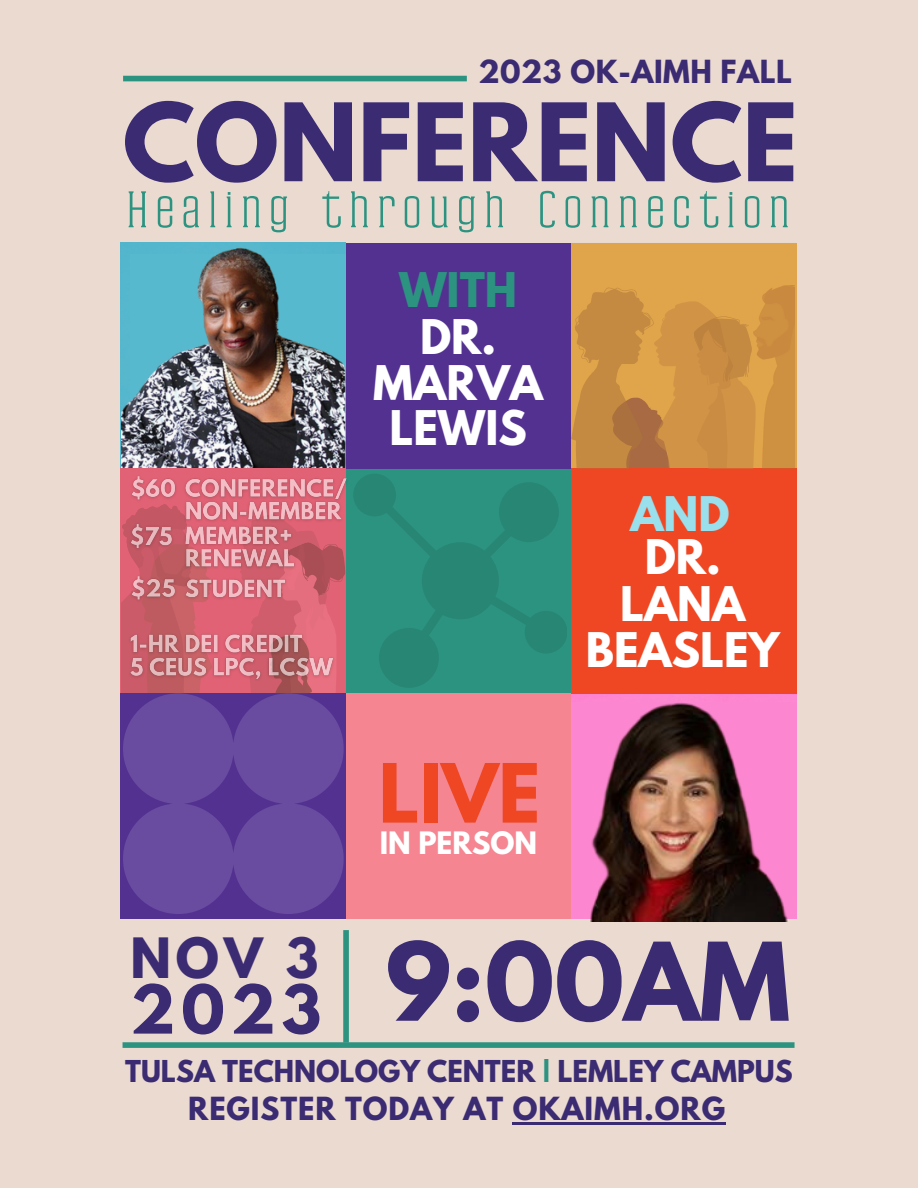
<style>
.page{position:relative;width:918px;height:1188px;background:#eadad0}
.page>*{position:absolute;margin:0;border:0;box-sizing:border-box;transform-origin:0 0}
.t1{font:700 96px "League Spartan";color:#3b2b72}
.t2{font:700 95.7px "League Spartan";color:#3b2b72}
.t3{font:700 72.3px "League Spartan";color:#ef4723}
.t4{font:700 59.7px "League Spartan";color:#3b2b72}
.t5{font:300 52.5px "Cabales";letter-spacing:.15em;color:#2c9381}
.t6{font:700 49.2px "League Spartan";color:#3b2b72}
.t7{font:700 42.3px "League Spartan";color:#fff}
.t8{font:700 42.3px "League Spartan";color:#2c9381}
.t9{font:700 42.3px "League Spartan";color:#99dfec}
.t10{font:700 28.2px "League Spartan";letter-spacing:.03em;color:#3b2b72}
.t11{font:700 27.45px "League Spartan";color:#fff}
.t12{font:700 26.7px "League Spartan";color:#3b2b72}
.s1{color:#2c9381}
</style>
<div class="page">
<div style="left:121px;top:693px;width:225px;height:225px;background:#533191"></div>
<div style="left:346px;top:243px;width:225px;height:225px;background:#533191"></div>
<div style="left:346px;top:693px;width:225px;height:226px;background:#f48591"></div>
<img style="left:122px;top:244px;width:223px;height:27px">
<div style="left:571px;top:243px;width:225px;height:225px;background:#e0a54a"></div>
<div style="left:571px;top:468px;width:225px;height:225px;background:#ef4723"></div>
<img style="left:760px;top:285px;width:35px;height:184px">
<svg style="left:130px;top:886px;width:206px;height:28px;fill:#694b9f"></svg>
<div style="left:123px;top:76px;width:344px;height:5px;background:#2c9381"></div>
<hr style="left:513px;top:1122px;width:213px;height:3px;background:#3b2b72">
<div style="left:123px;top:1042px;width:672px;height:6px;background:#2c9381"></div>
<div style="left:343px;top:930px;width:6px;height:113px;background:#2c9381"></div>
<svg style="left:122px;top:271px;width:638px;height:615px"></svg>
<img style="left:556px;top:685px;width:236px;height:237px">
<img style="left:180px;top:471px;width:172px;height:56px">
<img style="left:180px;top:520px;width:119px;height:55px">
<img style="left:181px;top:573px;width:111px;height:32px">
<img style="left:126px;top:571px;width:55px;height:36px">
<img style="left:125px;top:519px;width:54px;height:36px">
<img style="left:126px;top:470px;width:56px;height:37px">
<img style="left:125px;top:629px;width:216px;height:58px">
<p class="t10" style="left:478px;top:57px;width:315px">2023 OK-AIMH FALL</p>
<p class="t2" style="left:123px;top:95px;width:677px">CONFERENCE</p>
<p class="t5" style="left:127px;top:189px;width:664px">Healing through Connection</p>
<p class="t8" style="left:399px;top:269px;width:119px">WITH</p>
<p class="t7" style="left:420px;top:316px;width:78px">DR.</p>
<p class="t7" style="left:373px;top:362px;width:171px">MARVA</p>
<p class="t7" style="left:389px;top:407px;width:139px">LEWIS</p>
<p class="t3" style="left:379px;top:758px;width:163px">LIVE</p>
<p class="t11" style="left:380px;top:829px;width:159px">IN PERSON</p>
<p class="t9" style="left:630px;top:493px;width:101px">AND</p>
<p class="t7" style="left:645px;top:536px;width:78px">DR.</p>
<p class="t7" style="left:620px;top:583px;width:127px">LANA</p>
<p class="t7" style="left:586px;top:629px;width:195px">BEASLEY</p>
<p class="t6" style="left:286px;top:934px;width:34px">3</p>
<p class="t1" style="left:385px;top:934px;width:407px">9:00AM</p>
<p class="t12" style="left:125px;top:1058px;width:669px">TULSA TECHNOLOGY CENTER <span class="s1">|</span> LEMLEY CAMPUS</p>
<p class="t6" style="left:130px;top:934px;width:134px">NOV</p>
<p class="t4" style="left:130px;top:980px;width:192px">2023</p>
<p class="t10" style="left:188px;top:1095px;width:538px">REGISTER TODAY AT OKAIMH.ORG</p>
</div>
